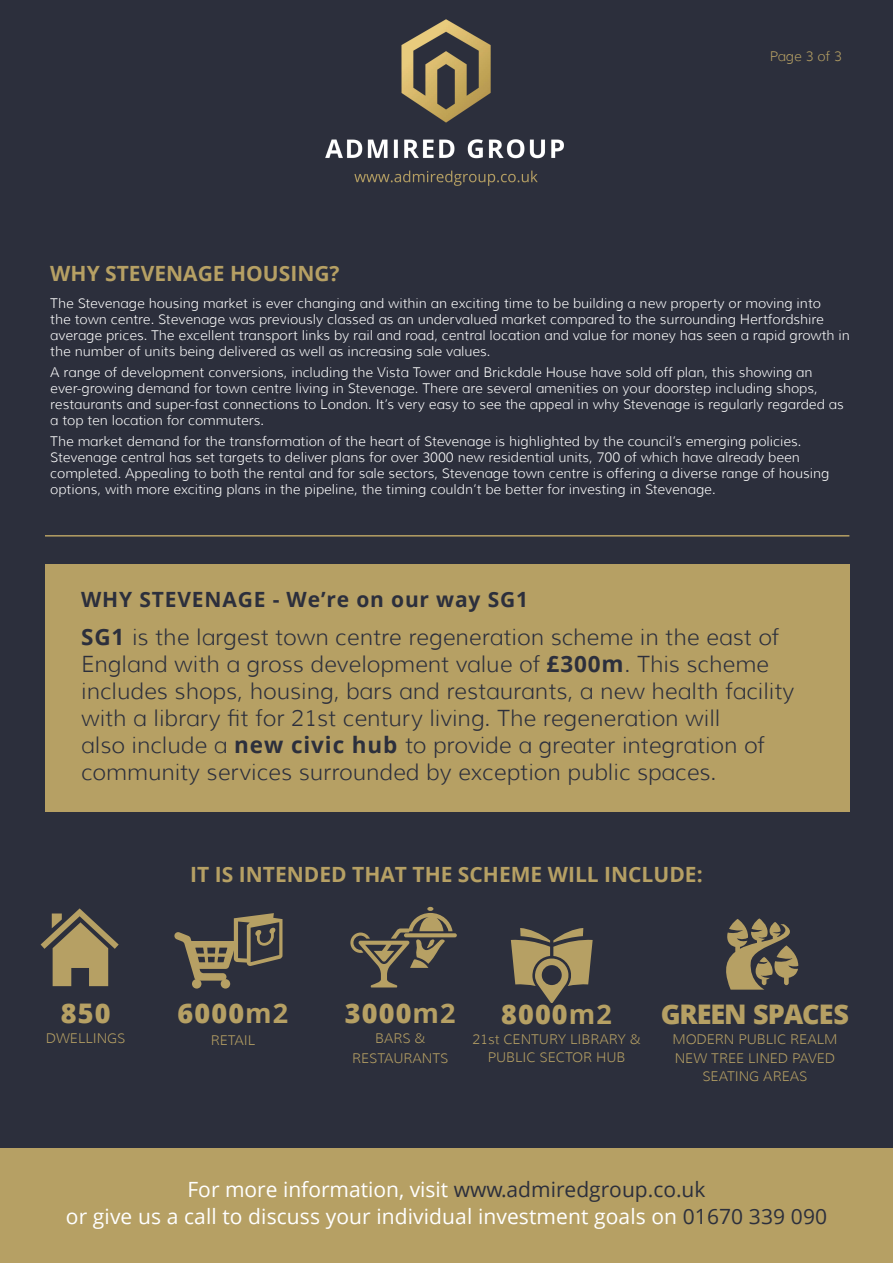
<style>
.page{position:relative;width:893px;height:1263px;background:#2c2f3c}
.page>*{position:absolute;margin:0;border:0;box-sizing:border-box;transform-origin:0 0}
.t1{font:800 27px "Open Sans";letter-spacing:.04em;color:#b6a064}
.t2{font:800 27px "Open Sans";letter-spacing:-.04em;color:#b6a064}
.t3{font:300 22.5px/27px "Muli";color:#2c2f3c}
.t4{font:21px/26.7px "Open Sans";letter-spacing:.005em;color:#fff;text-align:center}
.t5{font:700 21px "Open Sans";color:#b6a064}
.t6{font:700 21px "Open Sans";letter-spacing:.04em;color:#2c2f3c}
.t7{font:300 13.5px/16.2px "Muli";color:#fff}
.t8{font:300 13.5px/19.6px "Muli";color:#b6a064;text-align:center}
.s1{font-family:"Open Sans";font-weight:700}
.s2{font-weight:700}
.s3{color:#2c2f3c}
</style>
<div class="page">
<div style="left:45px;top:564px;width:804px;height:248px;background:#b6a064"></div>
<div style="left:0;top:1148px;width:893px;height:115px;background:#b6a064"></div>
<svg style="left:40px;top:908px;width:79px;height:78px"></svg>
<div style="left:192px;top:979px;width:9px;height:9px;background:#b6a064;border-radius:50%"></div>
<div style="left:221px;top:979px;width:9px;height:9px;background:#b6a064;border-radius:50%"></div>
<svg style="left:174px;top:913px;width:108px;height:67px"></svg>
<svg style="left:350px;top:907px;width:107px;height:80px"></svg>
<svg style="left:511px;top:928px;width:82px;height:75px"></svg>
<svg style="left:726px;top:918px;width:73px;height:72px"></svg>
<hr style="left:45px;top:535px;width:804px;height:1px;background:#b6a064">
<img style="left:325px;top:20px;width:238px;height:166px">
<p class="t8" style="left:770px;top:46px;width:74px">Page 3 of 3</p>
<h3 class="t5" style="left:50px;top:258px;width:291px">WHY STEVENAGE HOUSING?</h3>
<p class="t7" style="left:50px;top:295px;width:801px">The Stevenage housing market is ever changing and within an exciting time to be building a new property or moving into<br>the town centre. Stevenage was previously classed as an undervalued market compared to the surrounding Hertfordshire average prices. The excellent transport links by rail and road, central location and value for money has seen a rapid growth in the number of units being delivered as well as increasing sale values.</p>
<p class="t7" style="left:50px;top:364px;width:795px">A range of development conversions, including the Vista Tower and Brickdale House have sold off plan, this showing an ever-growing demand for town centre living in Stevenage. There are several amenities on your doorstep including shops, restaurants and super-fast connections to London. It’s very easy to see the appeal in why Stevenage is regularly regarded as a top ten location for commuters.</p>
<p class="t7" style="left:50px;top:433px;width:780px">The market demand for the transformation of the heart of Stevenage is highlighted by the council’s emerging policies.<br>Stevenage central has set targets to deliver plans for over 3000 new residential units, 700 of which have already been completed. Appealing to both the rental and for sale sectors, Stevenage town centre is offering a diverse range of housing options, with more exciting plans in the pipeline, the timing couldn’t be better for investing in Stevenage.</p>
<h3 class="t6" style="left:81px;top:585px;width:449px">WHY STEVENAGE - We’re on our way SG1</h3>
<p class="t3" style="left:81px;top:623px;width:715px"><span class="s1">SG1</span> is the largest town centre regeneration scheme in the east of England with a gross development value of <span class="s1">£300m</span>. This scheme includes shops, housing, bars and restaurants, a new health facility with a library fit for 21st century living. The regeneration will<br>also include a <span class="s1">new civic hub</span> to provide a greater integration of community services surrounded by exception public spaces.</p>
<h1 class="t1" style="left:61px;top:993px;width:51px">850</h1>
<p class="t8" style="left:46px;top:1028px;width:81px">DWELLINGS</p>
<h3 class="t5" style="left:190px;top:860px;width:514px">IT IS INTENDED THAT THE SCHEME WILL INCLUDE:</h3>
<h1 class="t1" style="left:178px;top:993px;width:112px">6000<span class="s2">m2</span></h1>
<p class="t8" style="left:211px;top:1030px;width:46px">RETAIL</p>
<h1 class="t1" style="left:345px;top:993px;width:112px">3000<span class="s2">m2</span></h1>
<p class="t8" style="left:352px;top:1028px;width:98px">BARS &amp;<br>RESTAURANTS</p>
<h1 class="t1" style="left:501px;top:994px;width:112px">8000<span class="s2">m2</span></h1>
<p class="t8" style="left:472px;top:1030px;width:170px;line-height:18px">21st CENTURY LIBRARY &amp;<br>PUBLIC SECTOR HUB</p>
<h1 class="t2" style="left:661px;top:993px;width:190px">GREEN SPACES</h1>
<p class="t8" style="left:672px;top:1029px;width:166px;text-align:left">MODERN PUBLIC REALM<br>NEW TREE LINED PAVED</p>
<p class="t8" style="left:702px;top:1067px;width:107px">SEATING AREAS</p>
<h3 class="t4" style="left:66px;top:1175px;width:763px">For more information, visit <span class="s3">www.admiredgroup.co.uk<br></span>or give us a call to discuss your individual investment goals on <span class="s3">01670 339 090</span></h3>
</div>
